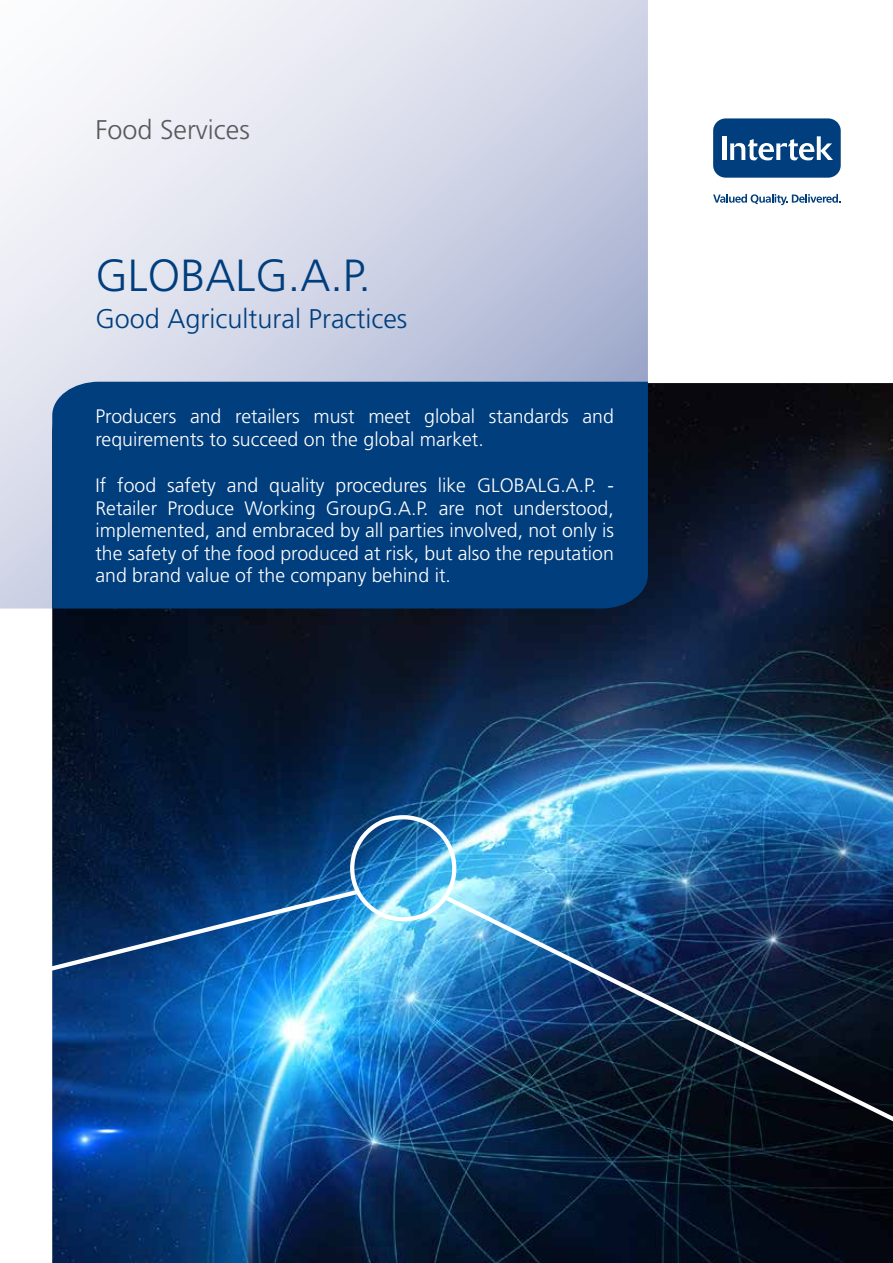
<style>
.page{position:relative;width:893px;height:1263px;background:#fff}
.page>*{position:absolute;margin:0;border:0;box-sizing:border-box;transform-origin:0 0}
.t1{font:300 45px "Frutiger LT Std";color:#003e7e}
.t2{font:300 27px "Frutiger LT Std";color:#003e7e}
.t3{font:300 27px "Frutiger LT Std";color:#58595b}
.t4{font:300 19.5px/22.5px "Frutiger LT Std";color:#fff}
</style>
<div class="page">
<div style="left:713px;top:118px;width:128px;height:60px;background:#003e7e;border-radius:13px"></div>
<hr style="left:722px;top:136px;width:4px;height:24px;background:#fff">
<svg style="left:730px;top:136px;width:103px;height:24px"></svg>
<svg style="left:713px;top:194px;width:128px;height:11px"></svg>
<img style="left:52px;top:383px;width:841px;height:880px">
<svg style="left:0;top:0;width:648px;height:608px"></svg>
<div style="left:350px;top:815px;width:106px;height:106px;border:4px solid #fff;border-radius:50%"></div>
<div style="left:52px;top:382px;width:596px;height:226px;background:#003e7e"></div>
<img style="left:441px;top:892px;width:452px;height:297px">
<img style="left:52px;top:887px;width:311px;height:99px">
<h2 class="t3" style="left:95px;top:114px;width:156px">Food Services</h2>
<h1 class="t1" style="left:95px;top:250px;width:277px">GLOBALG.A.P.</h1>
<h2 class="t2" style="left:95px;top:303px;width:313px">Good Agricultural Practices</h2>
<p class="t4" style="left:95px;top:406px;width:520px">Producers and retailers must meet global standards and requirements to succeed on the global market.</p>
<p class="t4" style="left:95px;top:475px;width:520px;text-align:justify">If food safety and quality procedures like GLOBALG.A.P. - Retailer Produce Working GroupG.A.P. are not understood, implemented, and embraced by all parties involved, not only is the safety of the food produced at risk, but also the reputation and brand value of the company behind it.</p>
</div>
